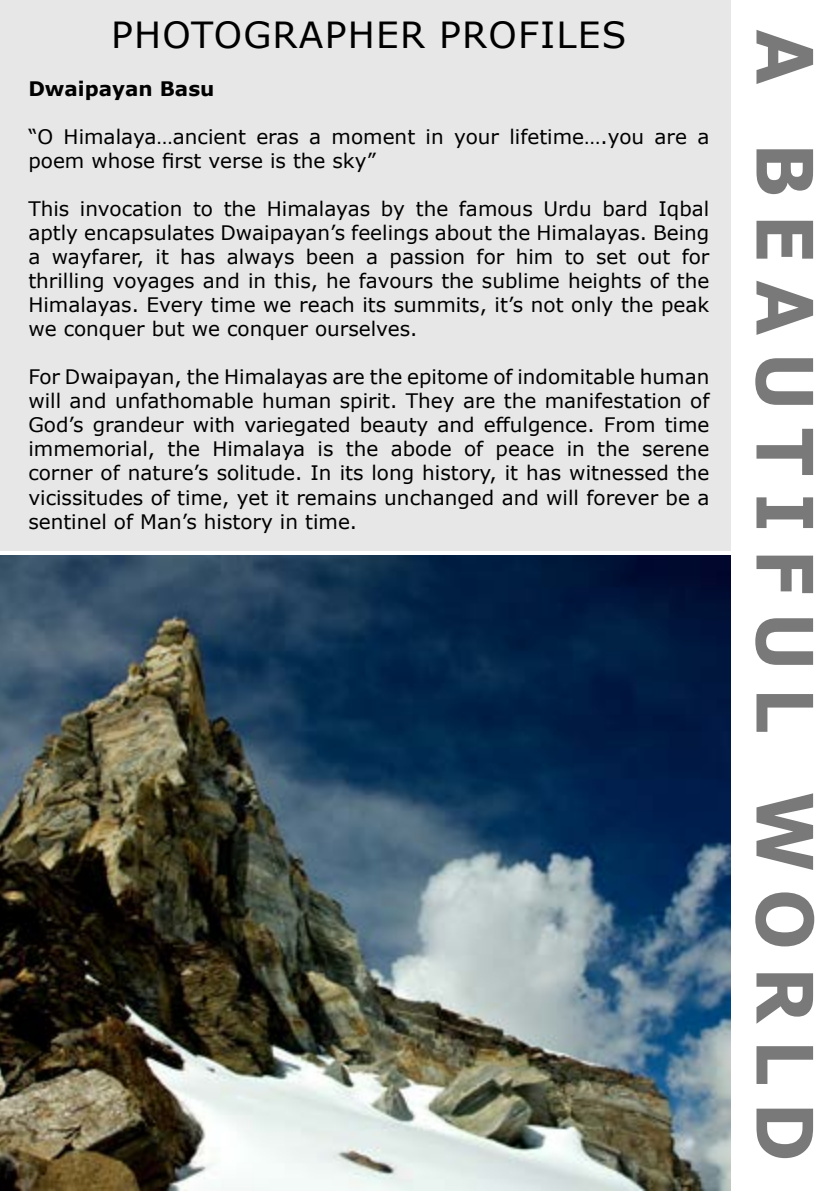
<style>
.page{position:relative;width:840px;height:1191px;background:#fff}
.page>*{position:absolute;margin:0;border:0;box-sizing:border-box;transform-origin:0 0}
.t1{font:700 77.8px "Verdana";letter-spacing:.23em;color:#797979;scale:.93 1}
.t2{font:36px "Verdana";letter-spacing:.035em;color:#000}
.t3{font:20px/24px "Verdana";color:#000;text-align:justify}
.t4{font:700 20px "Verdana";color:#000}
</style>
<div class="page">
<img style="left:0;top:556px;width:730px;height:635px">
<div style="left:0;top:0;width:730px;height:550px;background:#e7e7e7"></div>
<h2 class="t2" style="left:111px;top:10px;width:516px">PHOTOGRAPHER PROFILES</h2>
<h1 class="t1" style="left:839px;top:29px;width:1219px;rotate:90deg">A BEAUTIFUL WORLD</h1>
<p class="t4" style="left:28px;top:75px;width:187px">Dwaipayan Basu</p>
<p class="t3" style="left:28px;top:125px;width:682px">“O Himalaya…ancient eras a moment in your lifetime….you are a poem whose first verse is the sky”</p>
<p class="t3" style="left:28px;top:197px;width:682px">This invocation to the Himalayas by the famous Urdu bard Iqbal aptly encapsulates Dwaipayan’s feelings about the Himalayas. Being a wayfarer, it has always been a passion for him to set out for thrilling voyages and in this, he favours the sublime heights of the Himalayas. Every time we reach its summits, it’s not only the peak we conquer but we conquer ourselves.</p>
<p class="t3" style="left:28px;top:365px;width:682px">For Dwaipayan, the Himalayas are the epitome of indomitable human will and unfathomable human spirit. They are the manifestation of God’s grandeur with variegated beauty and effulgence. From time immemorial, the Himalaya is the abode of peace in the serene corner of nature’s solitude. In its long history, it has witnessed the vicissitudes of time, yet it remains unchanged and will forever be a sentinel of Man’s history in time.</p>
</div>
